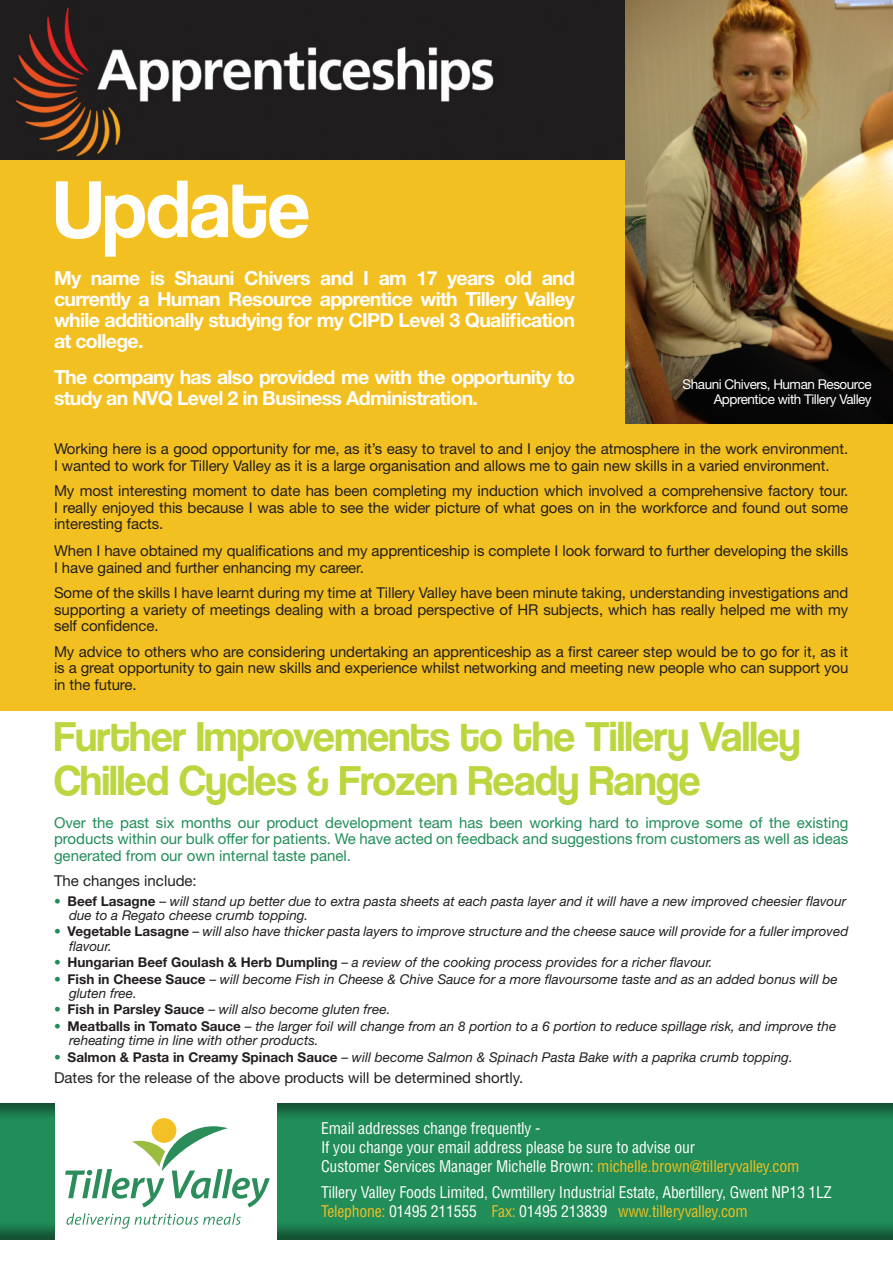
<style>
.page{position:relative;width:893px;height:1263px;background:#fff}
.page>*{position:absolute;margin:0;border:0;box-sizing:border-box;transform-origin:0 0}
.t1{font:84px "Coolvetica Rg";color:#fff}
.t2{font:43.5px/43.5px "Coolvetica Rg";letter-spacing:-.005em;color:#bcd63f}
.t3{font:700 19.5px/21px "Helvetica Neue";letter-spacing:-.035em;color:#fff;text-align:justify}
.t4{font:condensed 15.75px "Helvetica";letter-spacing:-.01em;color:#fff}
.t5{font:condensed 15.75px "Helvetica";letter-spacing:-.015em;color:#f3c021}
.t6{font:15px/16.5px "Helvetica Neue";letter-spacing:-.005em;color:#231f20;text-align:justify}
.t7{font:15px/16.5px "Helvetica Neue";color:#218d59;text-align:justify}
.t8{font:italic 13.5px "Helvetica Neue";color:#231f20}
.t9{font:13.5px/15px "Helvetica Neue";letter-spacing:-.035em;color:#fff;text-align:right}
.s1{font-style:normal;color:#218d59}
.s2{font-weight:700;font-style:normal}
.s3{font-style:normal}
.s4{color:#f3c021}
.s5{color:#fff}
</style>
<div class="page">
<div style="left:0;top:1102px;width:893px;height:139px;background:#231f20;opacity:.5"></div>
<div style="left:55px;top:1096px;width:222px;height:153px;background:#fff"></div>
<div style="left:152px;top:1118px;width:24px;height:25px;background:#f3c025;border-radius:50%"></div>
<svg style="left:65px;top:1126px;width:205px;height:81px"></svg>
<svg style="left:67px;top:1213px;width:174px;height:15px"></svg>
<div style="left:0;top:0;width:893px;height:710px;background:#f3c021"></div>
<img style="left:0;top:0;width:625px;height:159px">
<img style="left:625px;top:0;width:268px;height:423px">
<p class="t1" style="left:54px;top:160px;width:257px">Update</p>
<p class="t3" style="left:54px;top:267px;width:523px">My name is Shauni Chivers and I am 17 years old and currently a Human Resource apprentice with Tillery Valley while additionally studying for my CIPD Level 3 Qualification at college.</p>
<p class="t3" style="left:54px;top:366px;width:523px">The company has also provided me with the opportunity to study an NVQ Level 2 in Business Administration.</p>
<p class="t9" style="left:683px;top:377px;width:191px">Shauni Chivers, Human Resource<br>Apprentice with Tillery Valley</p>
<p class="t6" style="left:54px;top:440px;width:796px">Working here is a good opportunity for me, as it’s easy to travel to and I enjoy the atmosphere in the work environment.<br>I wanted to work for Tillery Valley as it is a large organisation and allows me to gain new skills in a varied environment.</p>
<p class="t6" style="left:54px;top:482px;width:796px">My most interesting moment to date has been completing my induction which involved a comprehensive factory tour.<br>I really enjoyed this because I was able to see the wider picture of what goes on in the workforce and found out some interesting facts.</p>
<p class="t6" style="left:54px;top:542px;width:796px">When I have obtained my qualifications and my apprenticeship is complete I look forward to further developing the skills<br>I have gained and further enhancing my career.</p>
<p class="t6" style="left:54px;top:584px;width:796px">Some of the skills I have learnt during my time at Tillery Valley have been minute taking, understanding investigations and supporting a variety of meetings dealing with a broad perspective of HR subjects, which has really helped me with my self confidence.</p>
<p class="t6" style="left:54px;top:643px;width:796px">My advice to others who are considering undertaking an apprenticeship as a first career step would be to go for it, as it is a great opportunity to gain new skills and experience whilst networking and meeting new people who can support you in the future.</p>
<p class="t2" style="left:54px;top:714px;width:748px">Further Improvements to the Tillery Valley<br>Chilled Cycles &amp; Frozen Ready Range</p>
<p class="t7" style="left:54px;top:814px;width:796px">Over the past six months our product development team has been working hard to improve some of the existing products within our bulk offer for patients. We have acted on feedback and suggestions from customers as well as ideas generated from our own internal taste panel.</p>
<p class="t6" style="left:54px;top:872px;width:144px">The changes include:</p>
<p class="t8" style="left:54px;top:893px;width:794px"><span class="s1">•</span> <span class="s2">Beef Lasagne</span> <span class="s3">–</span> will stand up better due to extra pasta sheets at each pasta layer and it will have a new improved cheesier flavour</p>
<p class="t8" style="left:69px;top:907px;width:241px">due to a Regato cheese crumb topping.</p>
<p class="t8" style="left:54px;top:923px;width:796px"><span class="s1">•</span> <span class="s2">Vegetable Lasagne</span> <span class="s3">–</span> will also have thicker pasta layers to improve structure and the cheese sauce will provide for a fuller improved</p>
<p class="t8" style="left:69px;top:938px;width:44px">flavour.</p>
<p class="t8" style="left:54px;top:954px;width:660px"><span class="s1">•</span> <span class="s2">Hungarian Beef Goulash &amp; Herb Dumpling</span> <span class="s3">–</span> a review of the cooking process provides for a richer flavour.</p>
<p class="t8" style="left:54px;top:971px;width:785px"><span class="s1">•</span> <span class="s2">Fish in Cheese Sauce</span> <span class="s3">–</span> will become Fish in Cheese &amp; Chive Sauce for a more flavoursome taste and as an added bonus will be</p>
<p class="t8" style="left:69px;top:985px;width:69px">gluten free.</p>
<p class="t8" style="left:54px;top:1001px;width:338px"><span class="s1">•</span> <span class="s2">Fish in Parsley Sauce</span> <span class="s3">–</span> will also become gluten free.</p>
<p class="t8" style="left:54px;top:1018px;width:784px"><span class="s1">•</span> <span class="s2">Meatballs in Tomato Sauce</span> <span class="s3">–</span> the larger foil will change from an 8 portion to a 6 portion to reduce spillage risk, and improve the</p>
<p class="t8" style="left:69px;top:1032px;width:251px">reheating time in line with other products.</p>
<p class="t8" style="left:54px;top:1049px;width:740px"><span class="s1">•</span> <span class="s2">Salmon &amp; Pasta in Creamy Spinach Sauce</span> <span class="s3">–</span> will become Salmon &amp; Spinach Pasta Bake with a paprika crumb topping.</p>
<p class="t6" style="left:54px;top:1069px;width:471px">Dates for the release of the above products will be determined shortly.</p>
<p class="t4" style="left:321px;top:1119px;width:221px">Email addresses change frequently -</p>
<p class="t4" style="left:321px;top:1137px;width:376px">If you change your email address please be sure to advise our</p>
<p class="t4" style="left:321px;top:1156px;width:480px">Customer Services Manager Michelle Brown: <span class="s4">michelle.brown@tilleryvalley.com</span></p>
<p class="t4" style="left:321px;top:1183px;width:512px">Tillery Valley Foods Limited, Cwmtillery Industrial Estate, Abertillery, Gwent NP13 1LZ</p>
<p class="t5" style="left:321px;top:1201px;width:428px">Telephone: <span class="s5">01495 211555</span> Fax: <span class="s5">01495 213839</span> www.tilleryvalley.com</p>
</div>
